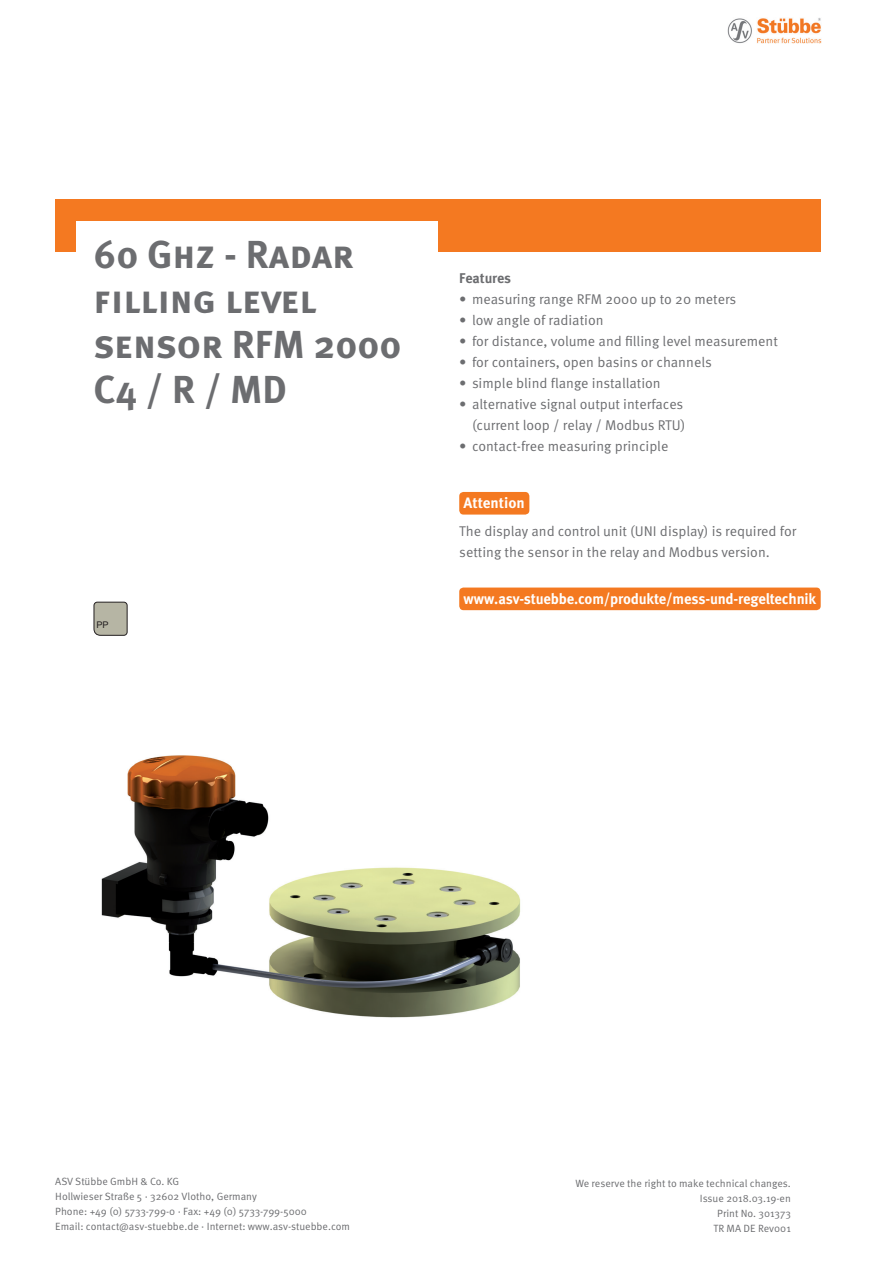
<style>
.page{position:relative;width:893px;height:1263px;background:#fff}
.page>*{position:absolute;margin:0;border:0;box-sizing:border-box;transform-origin:0 0}
.t1{font:700 39px/45px "Meta Pro";color:#6c6d70}
.t2{font:700 15px "Meta Pro";letter-spacing:-.01em;color:#fff}
.t3{font:14.1px/21px "Meta Pro Norm";color:#6c6d70;text-align:right}
.t4{font:700 14.1px "Meta Pro";letter-spacing:-.01em;color:#6c6d70}
.t5{font:10.5px/15px "Meta Pro Norm";color:#6c6d70}
.t6{font:9.15px "Arial";color:#231f20}
</style>
<div class="page">
<div style="left:55px;top:200px;width:766px;height:52px;background:#f47921"></div>
<img style="left:728px;top:18px;width:94px;height:26px">
<div style="left:77px;top:221px;width:361px;height:362px;background:#fff"></div>
<div style="left:459px;top:492px;width:70px;height:23px;background:#f47921;border-radius:4px"></div>
<svg style="left:94px;top:602px;width:34px;height:34px"></svg>
<div style="left:459px;top:587px;width:362px;height:23px;background:#f47921;border-radius:4px"></div>
<img style="left:101px;top:755px;width:420px;height:263px">
<h1 class="t1" style="left:94px;top:229px;width:310px">60 Ghz - Radar filling level sensor RFM 2000<br>C4 / R / MD</h1>
<p class="t6" style="left:96px;top:619px;width:14px">PP</p>
<p class="t4" style="left:459px;top:267px;width:53px">Features</p>
<p class="t3" style="left:459px;top:287px;width:279px">• measuring range RFM 2000 up to 20 meters</p>
<p class="t3" style="left:459px;top:308px;width:146px">• low angle of radiation</p>
<p class="t3" style="left:459px;top:329px;width:320px">• for distance, volume and filling level measurement</p>
<p class="t3" style="left:459px;top:350px;width:254px">• for containers, open basins or channels</p>
<p class="t3" style="left:459px;top:371px;width:203px">• simple blind flange installation</p>
<p class="t3" style="left:459px;top:392px;width:228px">• alternative signal output interfaces (current loop / relay / Modbus RTU)</p>
<p class="t3" style="left:459px;top:434px;width:211px">• contact-free measuring principle</p>
<p class="t2" style="left:463px;top:491px;width:63px">Attention</p>
<p class="t3" style="left:459px;top:519px;width:339px;text-align:left">The display and control unit (UNI display) is required for setting the sensor in the relay and Modbus version.</p>
<p class="t2" style="left:463px;top:587px;width:354px">www.asv-stuebbe.com/produkte/mess-und-regeltechnik</p>
<p class="t5" style="left:55px;top:1173px;width:296px">ASV Stübbe GmbH &amp; Co. KG<br>Hollwieser Straße 5 · 32602 Vlotho, Germany<br>Phone: +49 (0) 5733-799-0 · Fax: +49 (0) 5733-799-5000<br>Email: contact@asv-stuebbe.de · Internet: www.asv-stuebbe.com</p>
<p class="t5" style="left:575px;top:1175px;width:217px;text-align:right">We reserve the right to make technical changes.<br>Issue 2018.03.19-en<br>Print No. 301373<br>TR MA DE Rev001</p>
</div>
